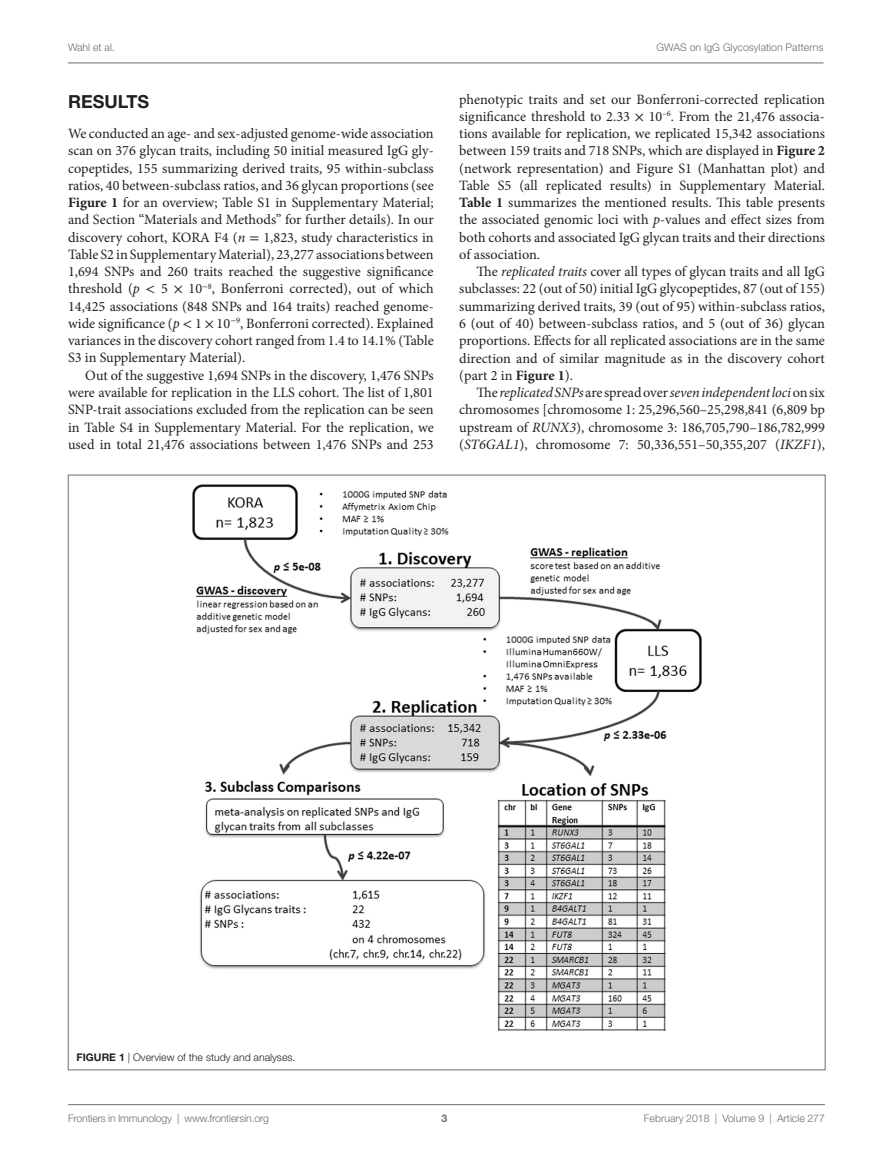
<style>
.page{position:relative;width:893px;height:1170px;background:#fff}
.page>*{position:absolute;margin:0;border:0;box-sizing:border-box;transform-origin:0 0}
.t1{font:700 18px "Helvetica Neue LT Std";color:#231f20}
.t2{font:14.25px/17.2px "Minion Pro";color:#231f20;text-align:justify}
.t3{font:300 10.5px "Helvetica Neue LT Std";color:#6c6d70}
.t4{font:300 10.5px "Helvetica Neue LT Std";color:#231f20}
.t5{font:700 10.5px "Helvetica Neue LT Std";color:#6c6d70}
.s1{font-weight:700}
.s2{font-style:italic}
.s3{font-family:"STIX General"}
</style>
<div class="page">
<img style="left:192px;top:484px;width:510px;height:547px">
<hr style="left:68px;top:1104px;width:757px;height:1px;background:#6c6d70">
<hr style="left:68px;top:63px;width:755px;height:1px;background:#6c6d70">
<p class="t3" style="left:68px;top:41px;width:48px">Wahl et al.</p>
<p class="t3" style="left:656px;top:41px;width:169px">GWAS on IgG Glycosylation Patterns</p>
<p class="t1" style="left:68px;top:90px;width:13px">RES</p>
<p class="t1" style="left:104px;top:90px;width:45px">ULTS</p>
<p class="t2" style="left:68px;top:125px;width:367px">We conducted an age- and sex-adjusted genome-wide association scan on 376 glycan traits, including 50 initial measured IgG gly&shy;copeptides, 155 summarizing derived traits, 95 within-subclass ratios, 40 between-subclass ratios, and 36 glycan proportions (see <span class="s1">Figure 1</span> for an overview; Table S1 in Supplementary Material; and Section “Materials and Methods” for further details). In our discovery cohort, KORA F4 (<span class="s2">n</span> <span class="s3">=</span> 1,823, study characteristics in Table S2 in Supplementary Material), 23,277 associations between 1,694 SNPs and 260 traits reached the suggestive significance threshold (<span class="s2">p</span> <span class="s3">&lt;</span> 5 <span class="s3">×</span> 10<sup>−</sup><sup>8</sup>, Bonferroni corrected), out of which 14,425 associations (848 SNPs and 164 traits) reached genome&shy;wide significance (<span class="s2">p</span> <span class="s3">&lt;</span> 1 <span class="s3">×</span> 10<sup>−</sup><sup>9</sup>, Bonferroni corrected). Explained variances in the discovery cohort ranged from 1.4 to 14.1% (Table S3 in Supplementary Material).</p>
<p class="t2" style="left:68px;top:366px;width:367px;text-indent:17px">Out of the suggestive 1,694 SNPs in the discovery, 1,476 SNPs were available for replication in the LLS cohort. The list of 1,801<br>SNP-trait associations excluded from the replication can be seen in Table S4 in Supplementary Material. For the replication, we used in total 21,476 associations between 1,476 SNPs and 253</p>
<p class="t2" style="left:459px;top:90px;width:367px">phenotypic traits and set our Bonferroni-corrected replication significance threshold to 2.33 <span class="s3">×</span> 10<sup>–6</sup>. From the 21,476 associa&shy;tions available for replication, we replicated 15,342 associations between 159 traits and 718 SNPs, which are displayed in <span class="s1">Figure 2 </span>(network representation) and Figure S1 (Manhattan plot) and Table S5 (all replicated results) in Supplementary Material.<br><span class="s1">Table 1</span> summarizes the mentioned results. This table presents the associated genomic loci with <span class="s2">p</span>-values and effect sizes from both cohorts and associated IgG glycan traits and their directions of association.</p>
<p class="t2" style="left:459px;top:263px;width:367px;text-indent:17px">The <span class="s2">replicated traits</span> cover all types of glycan traits and all IgG subclasses: 22 (out of 50) initial IgG glycopeptides, 87 (out of 155) summarizing derived traits, 39 (out of 95) within-subclass ratios, 6 (out of 40) between-subclass ratios, and 5 (out of 36) glycan proportions. Effects for all replicated associations are in the same direction and of similar magnitude as in the discovery cohort (part 2 in <span class="s1">Figure 1</span>).</p>
<p class="t2" style="left:459px;top:384px;width:367px;text-indent:17px">The <span class="s2">replicated SNPs</span> are spread over <span class="s2">seven independent loci</span> on six chromosomes [chromosome 1: 25,296,560–25,298,841 (6,809 bp upstream of <span class="s2">RUNX3</span>), chromosome 3: 186,705,790–186,782,999 (<span class="s2">ST6GAL1</span>), chromosome 7: 50,336,551–50,355,207 (<span class="s2">IKZF1</span>),</p>
<p class="t4" style="left:77px;top:1051px;width:220px"><span class="s1">FIGURE 1</span> | Overview of the study and analyses.</p>
<p class="t3" style="left:68px;top:1111px;width:203px">Frontiers in Immunology | www.frontiersin.org</p>
<p class="t3" style="left:644px;top:1111px;width:183px">February 2018 | Volume 9 | Article 277</p>
<p class="t5" style="left:441px;top:1111px;width:7px">3</p>
</div>
